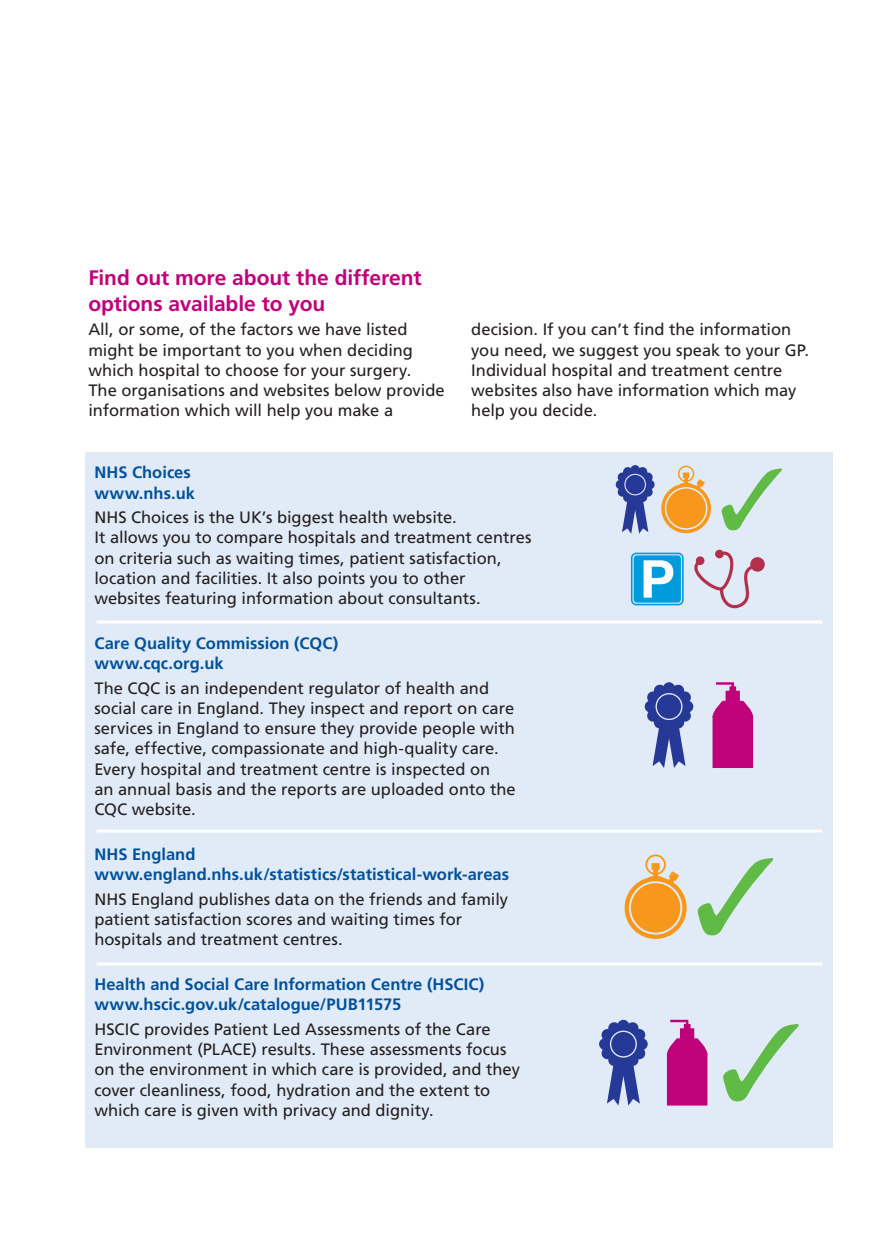
<style>
.page{position:relative;width:883px;height:1253px;background:#fff}
.page>*{position:absolute;margin:0;border:0;box-sizing:border-box;transform-origin:0 0}
.t1{font:700 21px/25.5px "Frutiger LT Std";letter-spacing:-.005em;color:#bf027a}
.t2{font:16.5px/20.2px "Frutiger LT Std";color:#231f20}
.t3{font:700 16.5px/20.2px "Frutiger LT Std";color:#01519b}
</style>
<div class="page">
<div style="left:85px;top:452px;width:747px;height:695px;background:#e1ebf7"></div>
<svg style="left:661px;top:465px;width:50px;height:68px"></svg>
<div style="left:666px;top:488px;width:39px;height:40px;background:#f7981d;border-radius:50%"></div>
<svg style="left:721px;top:468px;width:61px;height:62px"></svg>
<svg style="left:615px;top:465px;width:39px;height:68px"></svg>
<div style="left:625px;top:475px;width:19px;height:19px;background:#263996;border-radius:50%"></div>
<svg style="left:694px;top:549px;width:70px;height:59px"></svg>
<svg style="left:630px;top:552px;width:53px;height:53px;background:#51bae5"></svg>
<svg style="left:624px;top:854px;width:62px;height:84px"></svg>
<div style="left:630px;top:883px;width:50px;height:49px;background:#f7981d;border-radius:50%"></div>
<svg style="left:697px;top:858px;width:76px;height:77px"></svg>
<svg style="left:666px;top:1019px;width:41px;height:86px"></svg>
<svg style="left:723px;top:1024px;width:75px;height:77px"></svg>
<svg style="left:599px;top:1019px;width:48px;height:86px"></svg>
<div style="left:611px;top:1031px;width:24px;height:25px;background:#263996;border-radius:50%"></div>
<svg style="left:712px;top:682px;width:41px;height:86px"></svg>
<svg style="left:644px;top:682px;width:49px;height:86px"></svg>
<div style="left:656px;top:694px;width:25px;height:24px;background:#263996;border-radius:50%"></div>
<hr style="left:97px;top:620px;width:725px;height:3px;background:#fff">
<hr style="left:97px;top:829px;width:725px;height:3px;background:#fff">
<hr style="left:97px;top:962px;width:725px;height:3px;background:#fff">
<p class="t1" style="left:88px;top:265px;width:335px">Find out more about the different options available to you</p>
<p class="t2" style="left:88px;top:319px;width:358px">All, or some, of the factors we have listed might be important to you when deciding which hospital to choose for your surgery.<br>The organisations and websites below provide information which will help you make a</p>
<p class="t2" style="left:471px;top:319px;width:339px">decision. If you can’t find the information you need, we suggest you speak to your GP.<br>Individual hospital and treatment centre websites also have information which may help you decide.</p>
<p class="t3" style="left:94px;top:462px;width:102px">NHS Choices www.nhs.uk</p>
<p class="t2" style="left:94px;top:507px;width:438px">NHS Choices is the UK’s biggest health website.<br>It allows you to compare hospitals and treatment centres on criteria such as waiting times, patient satisfaction, location and facilities. It also points you to other websites featuring information about consultants.</p>
<p class="t3" style="left:94px;top:633px;width:245px">Care Quality Commission (CQC) www.cqc.org.uk</p>
<p class="t2" style="left:94px;top:678px;width:422px">The CQC is an independent regulator of health and social care in England. They inspect and report on care services in England to ensure they provide people with safe, effective, compassionate and high-quality care.<br>Every hospital and treatment centre is inspected on<br>an annual basis and the reports are uploaded onto the CQC website.</p>
<p class="t3" style="left:94px;top:844px;width:416px">NHS England www.england.nhs.uk/statistics/statistical-work-areas</p>
<p class="t2" style="left:94px;top:889px;width:415px">NHS England publishes data on the friends and family patient satisfaction scores and waiting times for hospitals and treatment centres.</p>
<p class="t3" style="left:94px;top:974px;width:391px">Health and Social Care Information Centre (HSCIC) www.hscic.gov.uk/catalogue/PUB11575</p>
<p class="t2" style="left:94px;top:1019px;width:427px">HSCIC provides Patient Led Assessments of the Care Environment (PLACE) results. These assessments focus on the environment in which care is provided, and they cover cleanliness, food, hydration and the extent to which care is given with privacy and dignity.</p>
</div>
